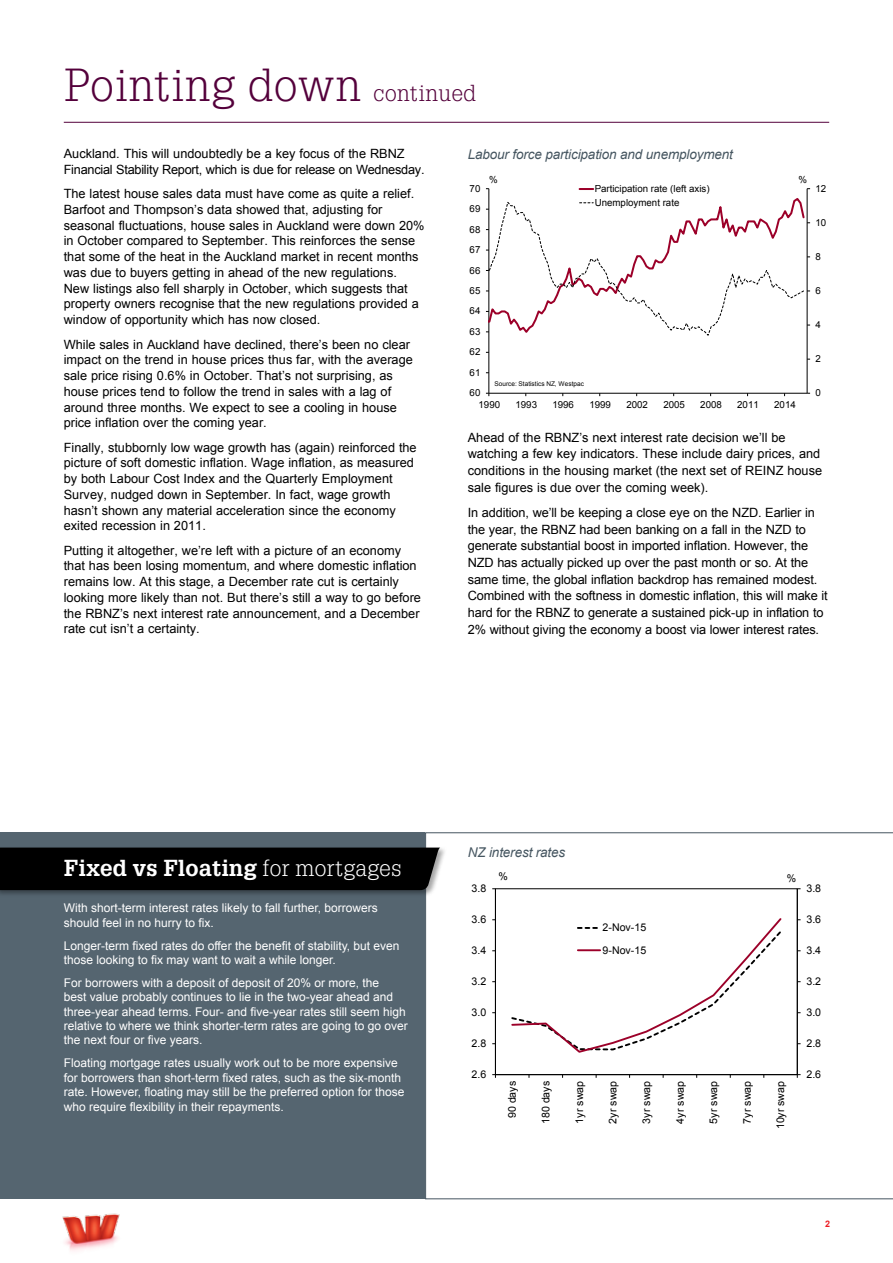
<style>
.page{position:relative;width:893px;height:1263px;background:#fff}
.page>*{position:absolute;margin:0;border:0;box-sizing:border-box;transform-origin:0 0}
.t1{font:45px "Westpac Helpa";letter-spacing:-.01em;color:#54003b}
.t2{font:700 22.5px "Westpac Helpa";letter-spacing:-.02em;color:#fff}
.t3{font:italic 13.5px "Arial";letter-spacing:-.01em;color:#455560}
.t4{font:12.75px/15.8px "Arial";color:#000}
.t5{font:12.75px/15.8px "Arial";letter-spacing:-.02em;color:#000}
.t6{font:12px/14.4px "Arial";color:#fff}
.t7{font:10.65px/22.4px "Arial";color:#000}
.t8{font:9.75px/13.8px "Arial";letter-spacing:-.005em;color:#000}
.t9{font:700 9px "Arial";color:#ed1d24}
.t10{font:6.45px "Arial";color:#000}
.s1{font-size:22.5px}
.s2{font-weight:400}
</style>
<div class="page">
<img style="left:62px;top:1213px;width:58px;height:38px">
<hr style="left:64px;top:122px;width:765px;height:1px;background:#54003b">
<hr style="left:807px;top:189px;width:1px;height:204px;background:#000">
<hr style="left:489px;top:189px;width:1px;height:204px;background:#000">
<hr style="left:489px;top:393px;width:318px;height:1px;background:#000">
<svg style="left:580px;top:188px;width:13px;height:2px"></svg>
<svg style="left:486px;top:196px;width:324px;height:141px"></svg>
<div style="left:0;top:832px;width:893px;height:367px;background:#556570"></div>
<div style="left:425px;top:832px;width:468px;height:367px;background:#fff"></div>
<div style="left:0;top:846px;width:447px;height:52px;background:#000;opacity:.35"></div>
<div style="left:0;top:847px;width:440px;height:43px;background:#000"></div>
<div style="left:468px;top:868px;width:357px;height:263px;background:#fff"></div>
<hr style="left:797px;top:889px;width:1px;height:186px;background:#000">
<hr style="left:495px;top:889px;width:1px;height:186px;background:#000">
<hr style="left:495px;top:1074px;width:302px;height:1px;background:#000">
<svg style="left:511px;top:918px;width:271px;height:135px"></svg>
<hr style="left:578px;top:949px;width:22px;height:2px;background:#9c0029">
<h1 class="t1" style="left:64px;top:57px;width:414px">Pointing down <span class="s1">continued</span></h1>
<p class="t5" style="left:64px;top:146px;width:362px">Auckland. This will undoubtedly be a key focus of the RBNZ<br>Financial Stability Report, which is due for release on Wednesday.</p>
<p class="t4" style="left:64px;top:186px;width:362px">The latest house sales data must have come as quite a relief.<br>Barfoot and Thompson’s data showed that, adjusting for seasonal fluctuations, house sales in Auckland were down 20% in October compared to September. This reinforces the sense that some of the heat in the Auckland market in recent months was due to buyers getting in ahead of the new regulations.<br>New listings also fell sharply in October, which suggests that property owners recognise that the new regulations provided a window of opportunity which has now closed.</p>
<p class="t4" style="left:64px;top:336px;width:351px">While sales in Auckland have declined, there’s been no clear impact on the trend in house prices thus far, with the average sale price rising 0.6% in October. That’s not surprising, as house prices tend to follow the trend in sales with a lag of around three months. We expect to see a cooling in house price inflation over the coming year.</p>
<p class="t4" style="left:64px;top:439px;width:354px">Finally, stubbornly low wage growth has (again) reinforced the picture of soft domestic inflation. Wage inflation, as measured by both Labour Cost Index and the Quarterly Employment Survey, nudged down in September. In fact, wage growth hasn’t shown any material acceleration since the economy exited recession in 2011.</p>
<p class="t4" style="left:64px;top:542px;width:359px">Putting it altogether, we’re left with a picture of an economy that has been losing momentum, and where domestic inflation remains low. At this stage, a December rate cut is certainly looking more likely than not. But there’s still a way to go before the RBNZ’s next interest rate announcement, and a December rate cut isn’t a certainty.</p>
<p class="t3" style="left:468px;top:145px;width:267px">Labour force participation and unemployment</p>
<p class="t8" style="left:470px;top:182px;width:12px">70</p>
<p class="t8" style="left:470px;top:202px;width:12px">69</p>
<p class="t8" style="left:470px;top:222px;width:12px">68</p>
<p class="t8" style="left:470px;top:243px;width:12px">67</p>
<p class="t8" style="left:470px;top:263px;width:12px">66</p>
<p class="t8" style="left:470px;top:284px;width:12px">65</p>
<p class="t8" style="left:470px;top:304px;width:12px">64</p>
<p class="t8" style="left:470px;top:325px;width:12px">63</p>
<p class="t8" style="left:470px;top:345px;width:12px">62</p>
<p class="t8" style="left:470px;top:366px;width:12px">61</p>
<p class="t8" style="left:470px;top:386px;width:12px">60</p>
<p class="t8" style="left:489px;top:173px;width:10px">%</p>
<p class="t8" style="left:799px;top:173px;width:10px">%</p>
<p class="t8" style="left:595px;top:182px;width:117px">Participation rate (left axis)<br>Unemployment rate</p>
<p class="t10" style="left:494px;top:379px;width:91px">Source: Statistics NZ, Westpac</p>
<p class="t8" style="left:478px;top:398px;width:23px">1990</p>
<p class="t8" style="left:515px;top:398px;width:23px">1993</p>
<p class="t8" style="left:552px;top:398px;width:23px">1996</p>
<p class="t8" style="left:589px;top:398px;width:23px">1999</p>
<p class="t8" style="left:626px;top:398px;width:23px">2002</p>
<p class="t8" style="left:663px;top:398px;width:23px">2005</p>
<p class="t8" style="left:700px;top:398px;width:23px">2008</p>
<p class="t8" style="left:737px;top:398px;width:23px">2011</p>
<p class="t8" style="left:774px;top:398px;width:23px">2014</p>
<p class="t8" style="left:815px;top:182px;width:12px">12</p>
<p class="t8" style="left:815px;top:216px;width:12px">10</p>
<p class="t8" style="left:815px;top:250px;width:7px">8</p>
<p class="t8" style="left:815px;top:284px;width:7px">6</p>
<p class="t8" style="left:815px;top:318px;width:7px">4</p>
<p class="t8" style="left:815px;top:352px;width:7px">2</p>
<p class="t8" style="left:815px;top:386px;width:7px">0</p>
<p class="t4" style="left:468px;top:429px;width:356px;line-height:16.6px">Ahead of the RBNZ’s next interest rate decision we’ll be watching a few key indicators. These include dairy prices, and conditions in the housing market (the next set of REINZ house sale figures is due over the coming week).</p>
<p class="t4" style="left:468px;top:504px;width:362px;line-height:16.6px">In addition, we’ll be keeping a close eye on the NZD. Earlier in the year, the RBNZ had been banking on a fall in the NZD to generate substantial boost in imported inflation. However, the NZD has actually picked up over the past month or so. At the same time, the global inflation backdrop has remained modest.<br>Combined with the softness in domestic inflation, this will make it hard for the RBNZ to generate a sustained pick-up in inflation to 2% without giving the economy a boost via lower interest rates.</p>
<h2 class="t2" style="left:64px;top:854px;width:340px">Fixed vs Floating <span class="s2">for mortgages</span></h2>
<p class="t6" style="left:64px;top:901px;width:316px">With short-term interest rates likely to fall further, borrowers should feel in no hurry to fix.</p>
<p class="t6" style="left:64px;top:938px;width:337px">Longer-term fixed rates do offer the benefit of stability, but even those looking to fix may want to wait a while longer.</p>
<p class="t6" style="left:64px;top:975px;width:346px">For borrowers with a deposit of deposit of 20% or more, the<br>best value probably continues to lie in the two-year ahead and three-year ahead terms. Four- and five-year rates still seem high relative to where we think shorter-term rates are going to go over the next four or five years.</p>
<p class="t6" style="left:64px;top:1056px;width:342px">Floating mortgage rates usually work out to be more expensive for borrowers than short-term fixed rates, such as the six-month rate. However, floating may still be the preferred option for those who require flexibility in their repayments.</p>
<p class="t3" style="left:468px;top:844px;width:99px">NZ interest rates</p>
<p class="t7" style="left:472px;top:877px;width:16px">3.8</p>
<p class="t7" style="left:472px;top:908px;width:16px">3.6</p>
<p class="t7" style="left:472px;top:939px;width:16px">3.4</p>
<p class="t7" style="left:472px;top:970px;width:16px">3.2</p>
<p class="t7" style="left:472px;top:1001px;width:16px">3.0</p>
<p class="t7" style="left:472px;top:1032px;width:16px">2.8</p>
<p class="t7" style="left:472px;top:1063px;width:16px">2.6</p>
<p class="t7" style="left:499px;top:865px;width:11px">%</p>
<p class="t7" style="left:787px;top:867px;width:11px">%</p>
<p class="t7" style="left:603px;top:916px;width:45px">2-Nov-15<br>9-Nov-15</p>
<p class="t7" style="left:501px;top:1118px;width:39px;rotate:-90deg">90 days</p>
<p class="t7" style="left:535px;top:1124px;width:45px;rotate:-90deg">180 days</p>
<p class="t7" style="left:568px;top:1123px;width:44px;rotate:-90deg">1yr swap</p>
<p class="t7" style="left:602px;top:1123px;width:44px;rotate:-90deg">2yr swap</p>
<p class="t7" style="left:635px;top:1123px;width:44px;rotate:-90deg">3yr swap</p>
<p class="t7" style="left:669px;top:1123px;width:44px;rotate:-90deg">4yr swap</p>
<p class="t7" style="left:702px;top:1123px;width:44px;rotate:-90deg">5yr swap</p>
<p class="t7" style="left:736px;top:1123px;width:44px;rotate:-90deg">7yr swap</p>
<p class="t7" style="left:769px;top:1129px;width:50px;rotate:-90deg">10yr swap</p>
<p class="t7" style="left:806px;top:877px;width:16px">3.8</p>
<p class="t7" style="left:806px;top:908px;width:16px">3.6</p>
<p class="t7" style="left:806px;top:939px;width:16px">3.4</p>
<p class="t7" style="left:806px;top:970px;width:16px">3.2</p>
<p class="t7" style="left:806px;top:1001px;width:16px">3.0</p>
<p class="t7" style="left:806px;top:1032px;width:16px">2.8</p>
<p class="t7" style="left:806px;top:1063px;width:16px">2.6</p>
<p class="t9" style="left:825px;top:1218px;width:7px">2</p>
</div>
